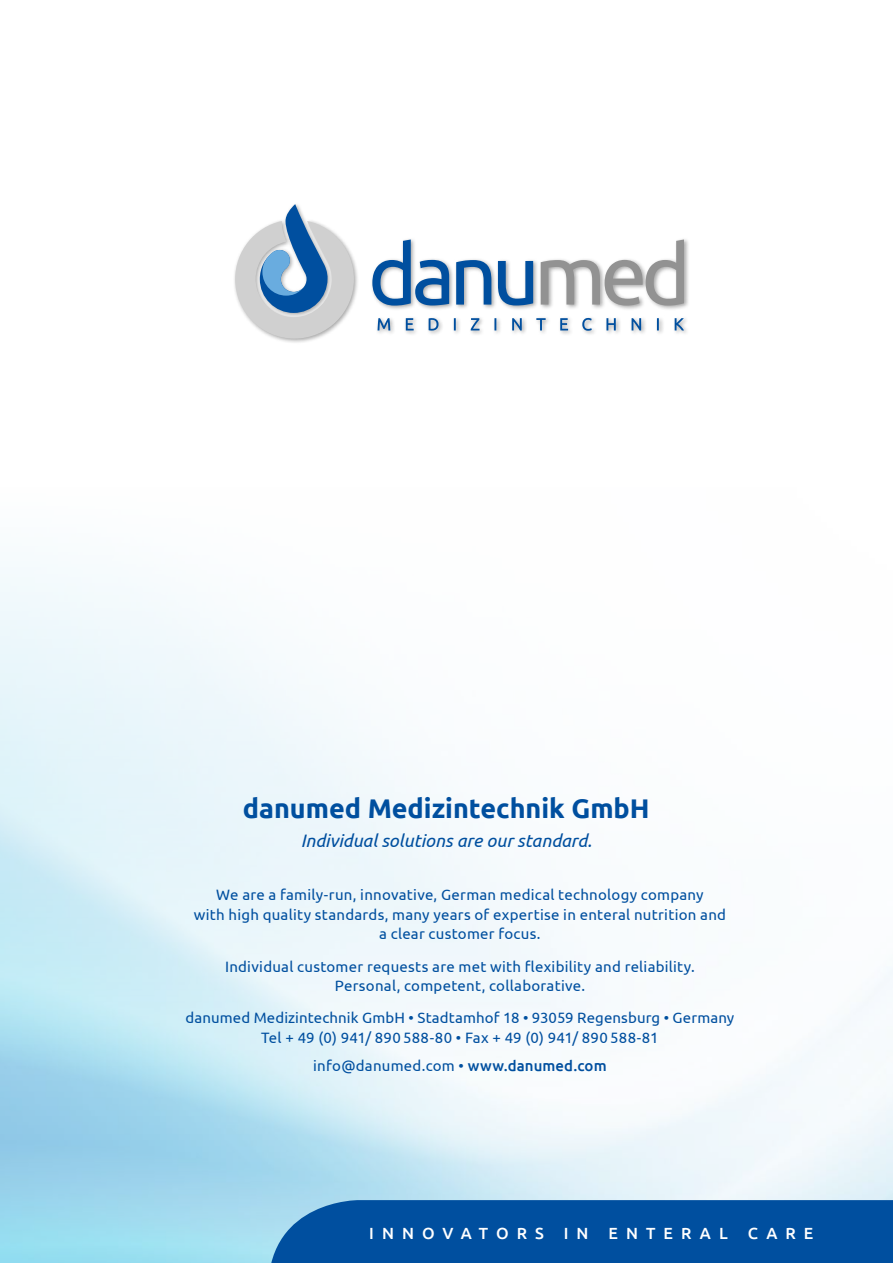
<style>
.page{position:relative;width:893px;height:1263px;background:#fff}
.page>*{position:absolute;margin:0;border:0;box-sizing:border-box;transform-origin:0 0}
.t1{font:700 27px "Ubuntu";color:#004f9f}
.t2{font:italic 18px "Ubuntu";color:#004f9f}
.t3{font:500 16.2px "Ubuntu";letter-spacing:.5em;color:#fff}
.t4{font:15px/19.5px "Ubuntu";letter-spacing:.015em;color:#004f9f;text-align:center}
.s1{font-weight:500}
</style>
<div class="page">
<div style="left:268px;top:1200px;width:625px;height:63px;background:#004f9f"></div>
<svg style="left:541px;top:239px;width:143px;height:67px"></svg>
<svg style="left:372px;top:239px;width:161px;height:67px"></svg>
<svg style="left:235px;top:204px;width:119px;height:135px"></svg>
<svg style="left:378px;top:318px;width:306px;height:13px"></svg>
<h1 class="t1" style="left:243px;top:792px;width:408px">danumed Medizintechnik GmbH</h1>
<p class="t2" style="left:301px;top:829px;width:293px">Individual solutions are our standard.</p>
<p class="t4" style="left:194px;top:885px;width:534px">We are a family-run, innovative, German medical technology company<br>with high quality standards, many years of expertise in enteral nutrition and a clear customer focus.</p>
<p class="t4" style="left:225px;top:956px;width:471px">Individual customer requests are met with flexibility and reliability.<br>Personal, competent, collaborative.</p>
<p class="t4" style="left:186px;top:1008px;width:550px">danumed Medizintechnik GmbH • Stadtamhof 18 • 93059 Regensburg • Germany<br>Tel + 49 (0) 941/ 890 588-80 • Fax + 49 (0) 941/ 890 588-81</p>
<p class="t4" style="left:313px;top:1055px;width:295px">info@danumed.com • <span class="s1">www.danumed.com</span></p>
<p class="t3" style="left:369px;top:1223px;width:446px">INNOVATORS IN ENTERAL CARE</p>
</div>
